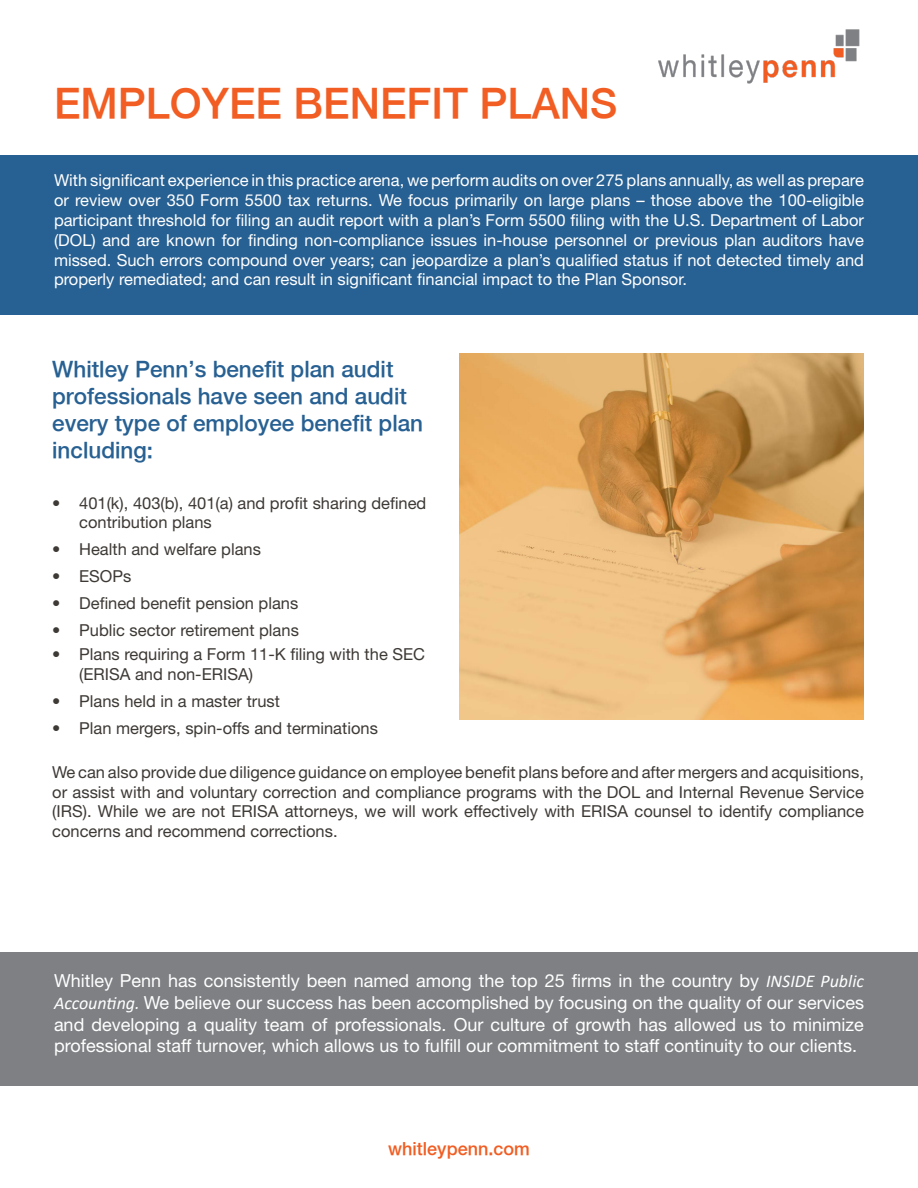
<style>
.page{position:relative;width:918px;height:1188px;background:#fff}
.page>*{position:absolute;margin:0;border:0;box-sizing:border-box;transform-origin:0 0}
.t1{font:500 42px "Helvetica Neue";color:#f15d22}
.t2{font:500 22.5px/27px "Helvetica Neue";color:#276092}
.t3{font:18px/21.6px "Helvetica Neue LT Pro";color:#fff;text-align:justify}
.t4{font:500 18px "Helvetica Neue";color:#f15d22}
.t5{font:16.5px/19.8px "Helvetica Neue LT Pro";color:#3d3935}
.t6{font:16.5px/19.8px "Helvetica Neue LT Pro";color:#fff;text-align:justify}
.s1{font-family:"Calibri";font-style:italic}
</style>
<div class="page">
<div style="left:0;top:156px;width:918px;height:159px;background:#276092"></div>
<img style="left:658px;top:29px;width:202px;height:55px">
<img style="left:459px;top:354px;width:405px;height:366px">
<div style="left:0;top:952px;width:918px;height:134px;background:#7e8083"></div>
<p class="t1" style="left:54px;top:78px;width:565px">EMPLOYEE BENEFIT PLANS</p>
<p class="t6" style="left:54px;top:170px;width:812px">With significant experience in this practice arena, we perform audits on over 275 plans annually, as well as prepare or review over 350 Form 5500 tax returns. We focus primarily on large plans – those above the 100-eligible participant threshold for filing an audit report with a plan’s Form 5500 filing with the U.S. Department of Labor (DOL) and are known for finding non-compliance issues in-house personnel or previous plan auditors have missed. Such errors compound over years; can jeopardize a plan’s qualified status if not detected timely and properly remediated; and can result in significant financial impact to the Plan Sponsor.</p>
<p class="t2" style="left:52px;top:355px;width:373px">Whitley Penn’s benefit plan audit professionals have seen and audit every type of employee benefit plan including:</p>
<p class="t5" style="left:79px;top:493px;width:349px;text-indent:-27px">• 401(k), 403(b), 401(a) and profit sharing defined contribution plans</p>
<p class="t5" style="left:52px;top:539px;width:210px">• Health and welfare plans</p>
<p class="t5" style="left:52px;top:566px;width:81px">• ESOPs</p>
<p class="t5" style="left:52px;top:593px;width:248px">• Defined benefit pension plans</p>
<p class="t5" style="left:52px;top:620px;width:248px">• Public sector retirement plans</p>
<p class="t5" style="left:79px;top:644px;width:347px;text-indent:-27px">• Plans requiring a Form 11-K filing with the SEC (ERISA and non-ERISA)</p>
<p class="t5" style="left:52px;top:691px;width:229px">• Plans held in a master trust</p>
<p class="t5" style="left:52px;top:718px;width:327px">• Plan mergers, spin-offs and terminations</p>
<p class="t5" style="left:52px;top:762px;width:813px;text-align:justify">We can also provide due diligence guidance on employee benefit plans before and after mergers and acquisitions, or assist with and voluntary correction and compliance programs with the DOL and Internal Revenue Service (IRS). While we are not ERISA attorneys, we will work effectively with ERISA counsel to identify compliance concerns and recommend corrections.</p>
<p class="t3" style="left:54px;top:970px;width:812px">Whitley Penn has consistently been named among the top 25 firms in the country by <span class="s1">INSIDE Public Accounting.</span> We believe our success has been accomplished by focusing on the quality of our services and developing a quality team of professionals. Our culture of growth has allowed us to minimize professional staff turnover, which allows us to fulfill our commitment to staff continuity to our clients.</p>
<p class="t4" style="left:388px;top:1138px;width:143px">whitleypenn.com</p>
</div>
